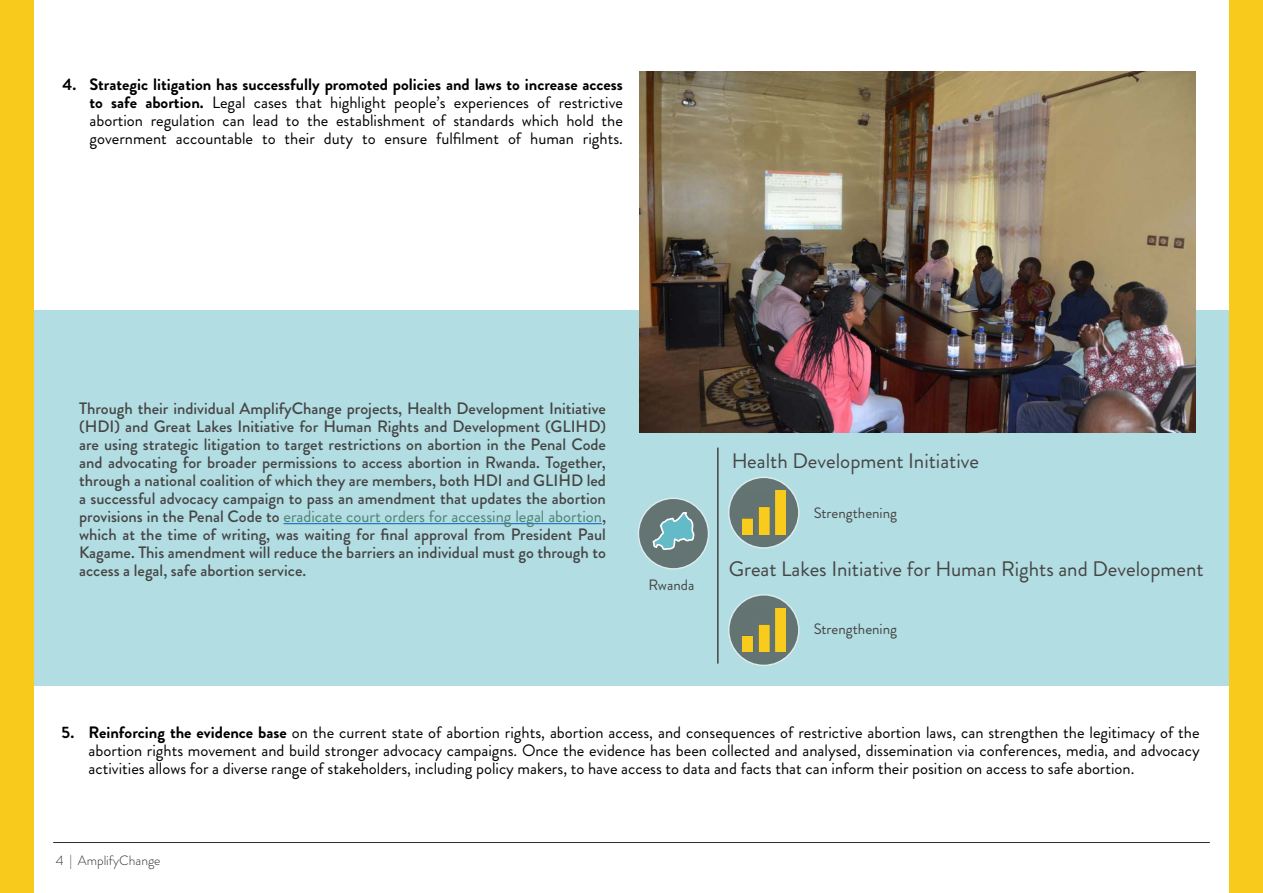
<style>
.page{position:relative;width:1263px;height:893px;background:#fff}
.page>*{position:absolute;margin:0;border:0;box-sizing:border-box;transform-origin:0 0}
.t1{font:21px "Brandon Grotesque";color:#464544}
.t2{font:16.5px/18px "Brandon Grotesque";color:#000;text-align:justify}
.t3{font:500 16.5px/18px "Brandon Grotesque";color:#464544;text-align:justify}
.t4{font:15px "Brandon Grotesque";color:#464544}
.t5{font:300 13.5px "Brandon Grotesque";color:#312e29}
.s1{font-weight:700}
.s2{font-weight:400;color:#4f8071}
</style>
<div class="page">
<div style="left:0;top:0;width:34px;height:893px;background:#f8ca1b"></div>
<div style="left:1229px;top:0;width:34px;height:893px;background:#f8ca1b"></div>
<div style="left:34px;top:310px;width:1195px;height:375px;background:#b1dde3"></div>
<hr style="left:717px;top:448px;width:1px;height:216px;background:#464544">
<img style="left:640px;top:71px;width:555px;height:361px">
<svg style="left:729px;top:477px;width:70px;height:71px;background:#727f76"></svg>
<div style="left:728px;top:477px;width:71px;height:72px;border:2px solid #f6f6f4;border-radius:50%"></div>
<img style="left:742px;top:491px;width:43px;height:43px">
<svg style="left:638px;top:498px;width:70px;height:71px;background:#6a7a79"></svg>
<div style="left:638px;top:497px;width:71px;height:73px;border:2px solid #f6f6f4;border-radius:50%"></div>
<svg style="left:652px;top:512px;width:42px;height:38px;background:#79a7ab"></svg>
<svg style="left:729px;top:595px;width:70px;height:70px;background:#6c7b75"></svg>
<div style="left:728px;top:594px;width:71px;height:72px;border:2px solid #f6f6f4;border-radius:50%"></div>
<img style="left:742px;top:608px;width:43px;height:44px">
<hr style="left:53px;top:842px;width:1157px;height:1px;background:#312e29">
<hr style="left:283px;top:523px;width:319px;height:1px;background:#0563c1">
<p class="t2" style="left:89px;top:76px;width:535px;text-indent:-27px"><span class="s1">4. Strategic litigation has successfully promoted policies and laws to increase access to safe abortion.</span> Legal cases that highlight people’s experiences of restrictive abortion regulation can lead to the establishment of standards which hold the government accountable to their duty to ensure fulfilment of human rights.</p>
<p class="t3" style="left:79px;top:400px;width:528px">Through their individual AmplifyChange projects, Health Development Initiative (HDI) and Great Lakes Initiative for Human Rights and Development (GLIHD) are using strategic litigation to target restrictions on abortion in the Penal Code and advocating for broader permissions to access abortion in Rwanda. Together, through a national coalition of which they are members, both HDI and GLIHD led a successful advocacy campaign to pass an amendment that updates the abortion provisions in the Penal Code to <span class="s2">eradicate court orders for accessing legal abortion</span>, which at the time of writing, was waiting for final approval from President Paul Kagame. This amendment will reduce the barriers an individual must go through to access a legal, safe abortion service.</p>
<p class="t4" style="left:648px;top:574px;width:47px">Rwanda</p>
<p class="t1" style="left:732px;top:446px;width:249px">Health Development Initiative</p>
<p class="t4" style="left:814px;top:502px;width:85px">Strengthening</p>
<p class="t1" style="left:729px;top:554px;width:476px">Great Lakes Initiative for Human Rights and Development</p>
<p class="t4" style="left:814px;top:618px;width:85px">Strengthening</p>
<p class="t2" style="left:89px;top:724px;width:1112px;text-indent:-27px"><span class="s1">5. Reinforcing the evidence base</span> on the current state of abortion rights, abortion access, and consequences of restrictive abortion laws, can strengthen the legitimacy of the abortion rights movement and build stronger advocacy campaigns. Once the evidence has been collected and analysed, dissemination via conferences, media, and advocacy activities allows for a diverse range of stakeholders, including policy makers, to have access to data and facts that can inform their position on access to safe abortion.</p>
<p class="t5" style="left:56px;top:851px;width:106px">4 | AmplifyChange</p>
</div>
